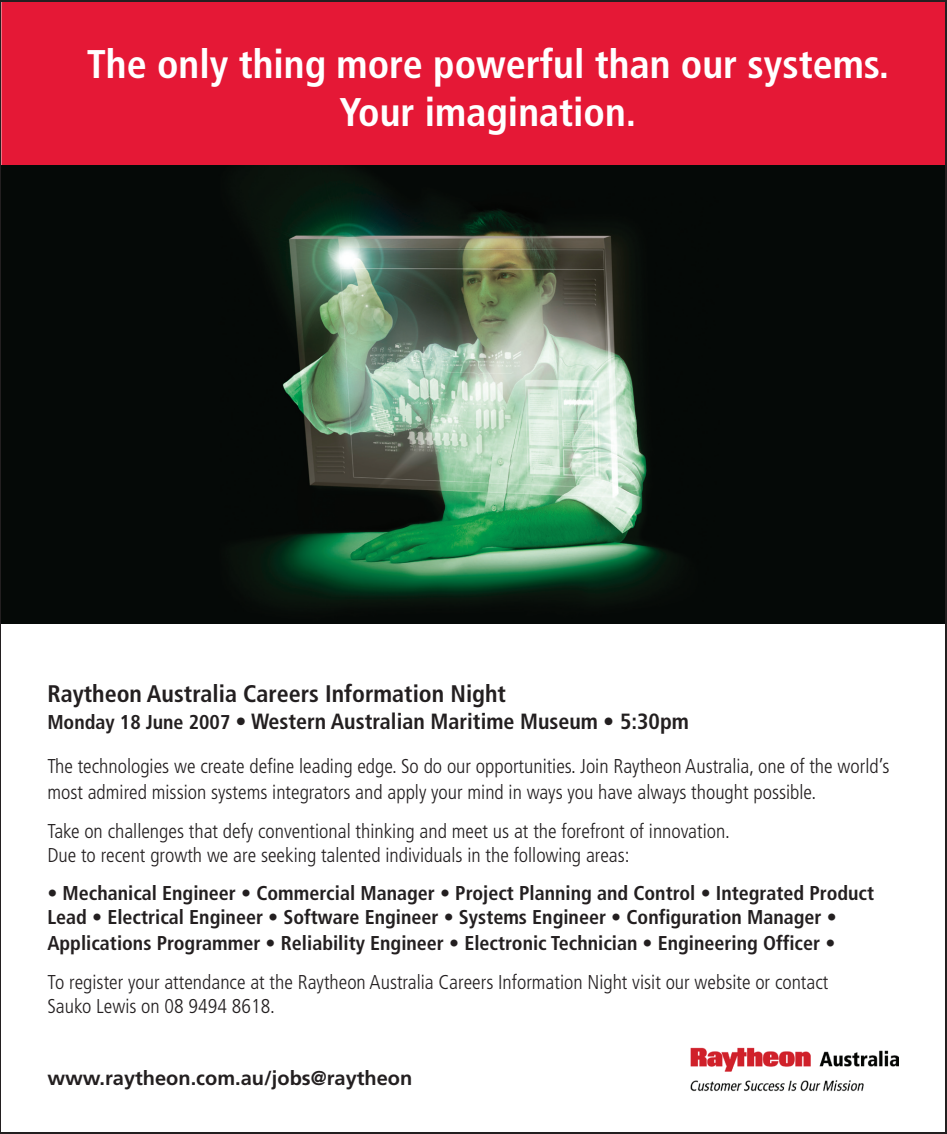
<style>
.page{position:relative;width:947px;height:1134px;background:#fff}
.page>*{position:absolute;margin:0;border:0;box-sizing:border-box;transform-origin:0 0}
.t1{font:700 condensed 40px/48px "Frutiger";color:#fff;text-align:center}
.t2{font:700 condensed 24px "Frutiger";color:#231f20}
.t3{font:700 condensed 22px "Frutiger";color:#231f20}
.t4{font:300 condensed 20px/24px "Frutiger";color:#231f20}
.t5{font:700 condensed 20px/24px "Frutiger";color:#231f20}
.t6{font:700 20px "Frutiger";color:#231f20}
.s1{font-size:20px}
</style>
<div class="page">
<div style="left:2px;top:1px;width:942px;height:168px;background:#e51836"></div>
<img style="left:3px;top:165px;width:941px;height:459px">
<img style="left:690px;top:1047px;width:208px;height:45px">
<h1 class="t1" style="left:87px;top:40px;width:804px">The only thing more powerful than our systems.<br>Your imagination.</h1>
<p class="t2" style="left:47px;top:680px;width:460px">Raytheon Australia Careers Information Night</p>
<p class="t3" style="left:47px;top:708px;width:643px"><span class="s1">Monday 18 June 2007</span> • Western Australian Maritime Museum • 5:30pm</p>
<p class="t4" style="left:47px;top:753px;width:843px;line-height:26.4px">The technologies we create define leading edge. So do our opportunities. Join Raytheon Australia, one of the world’s most admired mission systems integrators and apply your mind in ways you have always thought possible.</p>
<p class="t4" style="left:47px;top:819px;width:684px">Take on challenges that defy conventional thinking and meet us at the forefront of innovation.<br>Due to recent growth we are seeking talented individuals in the following areas:</p>
<p class="t5" style="left:47px;top:881px;width:828px">• Mechanical Engineer • Commercial Manager • Project Planning and Control • Integrated Product<br>Lead • Electrical Engineer • Software Engineer • Systems Engineer • Configuration Manager •</p>
<p class="t5" style="left:47px;top:931px;width:789px">Applications Programmer • Reliability Engineer • Electronic Technician • Engineering Officer •</p>
<p class="t4" style="left:47px;top:970px;width:782px">To register your attendance at the Raytheon Australia Careers Information Night visit our website or contact<br>Sauko Lewis on 08 9494 8618.</p>
<p class="t6" style="left:47px;top:1066px;width:366px">www.raytheon.com.au/jobs@raytheon</p>
</div>
